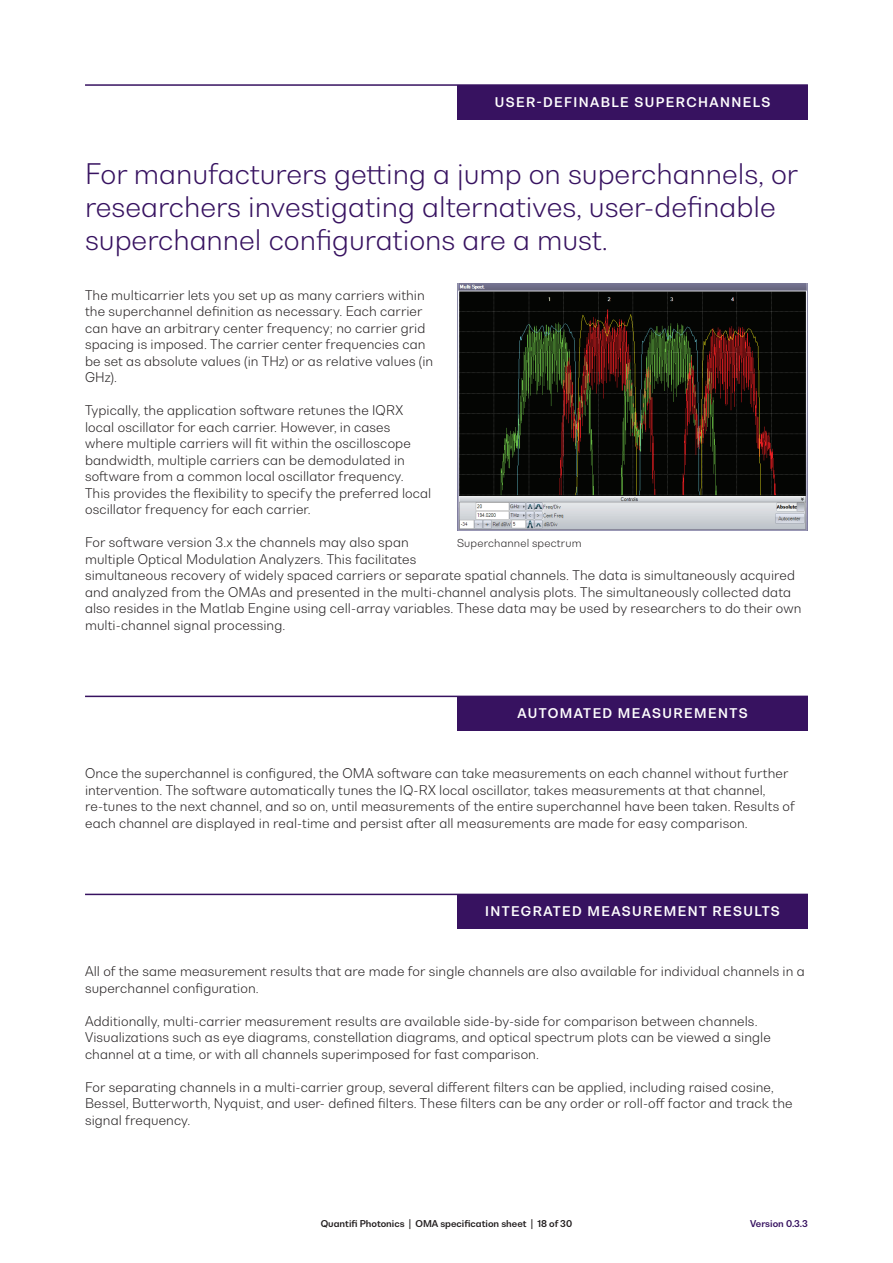
<style>
.page{position:relative;width:893px;height:1263px;background:#fff}
.page>*{position:absolute;margin:0;border:0;box-sizing:border-box;transform-origin:0 0}
.t1{font:300 27px/33px "Bw Nista Geometric";color:#371260}
.t2{font:300 12.75px/16.5px "Bw Nista Geometric";letter-spacing:.005em;color:#231f20}
.t3{font:700 12.75px "Bw Nista Geometric";letter-spacing:.11em;color:#fff}
.t4{font:300 10.5px "Bw Nista Geometric";letter-spacing:.015em;color:#231f20}
.t5{font:700 9px "Bw Nista Geometric";color:#231f20}
.t6{font:700 9px "Bw Nista Geometric";color:#371260}
</style>
<div class="page">
<div style="left:457px;top:85px;width:351px;height:34px;background:#371260"></div>
<div style="left:457px;top:696px;width:351px;height:34px;background:#371260"></div>
<div style="left:457px;top:894px;width:351px;height:34px;background:#371260"></div>
<hr style="left:85px;top:84px;width:723px;height:2px;background:#371260">
<hr style="left:85px;top:696px;width:723px;height:1px;background:#371260">
<hr style="left:85px;top:894px;width:723px;height:1px;background:#371260">
<img style="left:457px;top:283px;width:351px;height:248px">
<p class="t3" style="left:495px;top:93px;width:277px">USER-DEFINABLE SUPERCHANNELS</p>
<h1 class="t1" style="left:85px;top:157px;width:714px">For manufacturers getting a jump on superchannels, or researchers investigating alternatives, user-definable superchannel configurations are a must.</h1>
<p class="t2" style="left:85px;top:286px;width:350px">The multicarrier lets you set up as many carriers within the superchannel definition as necessary. Each carrier can have an arbitrary center frequency; no carrier grid spacing is imposed. The carrier center frequencies can be set as absolute values (in THz) or as relative values (in GHz).</p>
<p class="t2" style="left:85px;top:402px;width:348px">Typically, the application software retunes the IQRX local oscillator for each carrier. However, in cases where multiple carriers will fit within the oscilloscope bandwidth, multiple carriers can be demodulated in software from a common local oscillator frequency.<br>This provides the flexibility to specify the preferred local oscillator frequency for each carrier.</p>
<p class="t2" style="left:85px;top:534px;width:718px">For software version 3.x the channels may also span<br>multiple Optical Modulation Analyzers. This facilitates<br>simultaneous recovery of widely spaced carriers or separate spatial channels. The data is simultaneously acquired and analyzed from the OMAs and presented in the multi-channel analysis plots. The simultaneously collected data also resides in the Matlab Engine using cell-array variables. These data may be used by researchers to do their own multi-channel signal processing.</p>
<p class="t4" style="left:457px;top:536px;width:126px">Superchannel spectrum</p>
<p class="t3" style="left:517px;top:705px;width:232px">AUTOMATED MEASUREMENTS</p>
<p class="t2" style="left:85px;top:765px;width:711px">Once the superchannel is configured, the OMA software can take measurements on each channel without further intervention. The software automatically tunes the IQ-RX local oscillator, takes measurements at that channel, re-tunes to the next channel, and so on, until measurements of the entire superchannel have been taken. Results of each channel are displayed in real-time and persist after all measurements are made for easy comparison.</p>
<p class="t3" style="left:485px;top:903px;width:296px">INTEGRATED MEASUREMENT RESULTS</p>
<p class="t2" style="left:85px;top:963px;width:721px">All of the same measurement results that are made for single channels are also available for individual channels in a superchannel configuration.</p>
<p class="t2" style="left:85px;top:1012px;width:687px">Additionally, multi-carrier measurement results are available side-by-side for comparison between channels.<br>Visualizations such as eye diagrams, constellation diagrams, and optical spectrum plots can be viewed a single channel at a time, or with all channels superimposed for fast comparison.</p>
<p class="t2" style="left:85px;top:1078px;width:709px">For separating channels in a multi-carrier group, several different filters can be applied, including raised cosine,<br>Bessel, Butterworth, Nyquist, and user- defined filters. These filters can be any order or roll-off factor and track the signal frequency.</p>
<p class="t5" style="left:321px;top:1218px;width:253px">Quantifi Photonics | OMA specification sheet | 18 of 30</p>
<p class="t6" style="left:750px;top:1218px;width:59px">Version 0.3.3</p>
</div>
